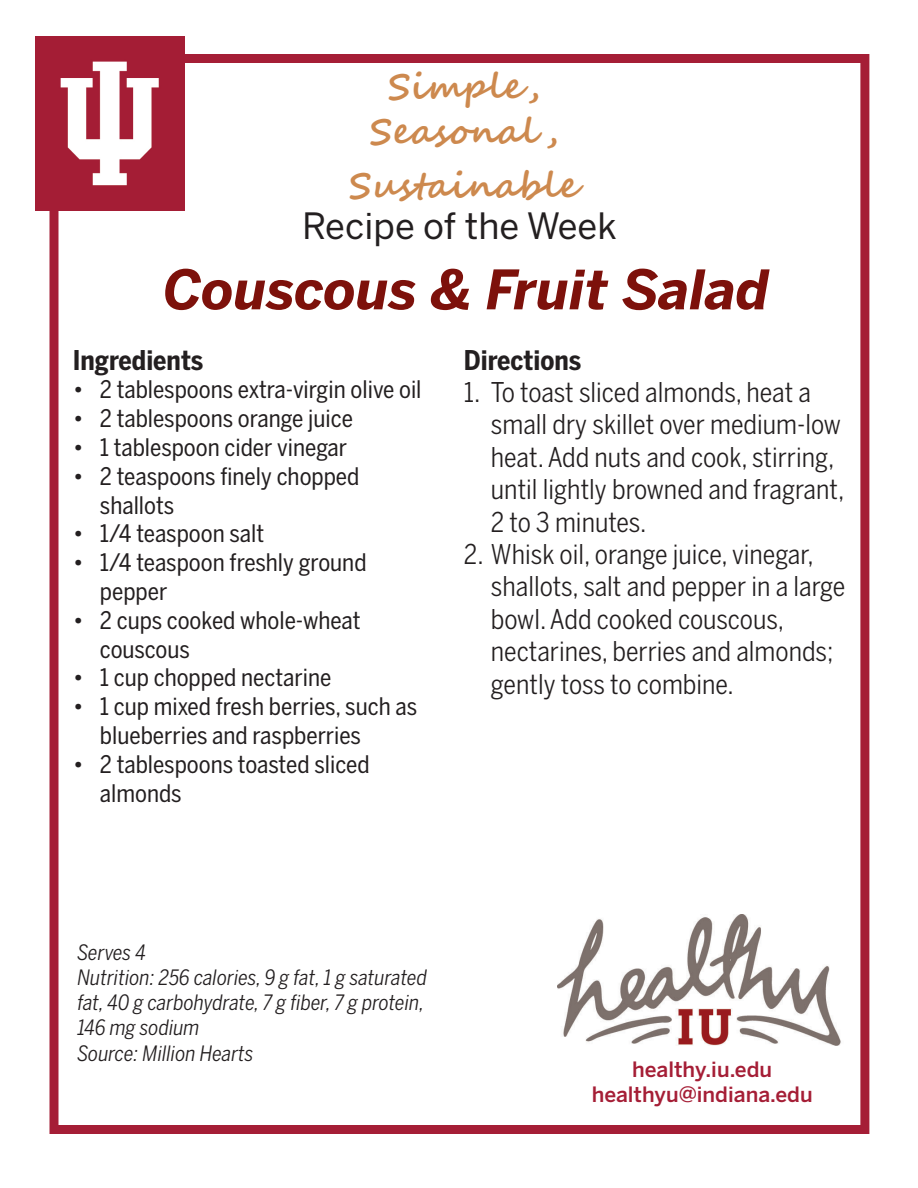
<style>
.page{position:relative;width:918px;height:1188px;background:#fff}
.page>*{position:absolute;margin:0;border:0;box-sizing:border-box;transform-origin:0 0}
.t1{font:italic 700 54px "Benton Sans";color:#7d110b}
.t2{font:700 36px "Segoe Script";color:#cd894e}
.t3{font:36px "Benton Sans";color:#231f20}
.t4{font:27px/32.4px "Benton Sans Cond";color:#231f20}
.t5{font:700 27px "Benton Sans Cond";color:#231f20}
.t6{font:24px/28.8px "Benton Sans Cond";color:#231f20}
.t7{font:italic 21px/25.2px "Benton Sans Cond";color:#231f20}
.t8{font:500 21px "Benton Sans";color:#a51e36}
</style>
<div class="page">
<div style="left:50px;top:54px;width:819px;height:1080px;border:9px solid #a51e36"></div>
<img style="left:557px;top:915px;width:284px;height:130px">
<img style="left:36px;top:36px;width:149px;height:175px">
<p class="t2" style="left:388px;top:57px;width:153px">Simple ,</p>
<p class="t2" style="left:370px;top:102px;width:189px">Seasonal ,</p>
<p class="t2" style="left:350px;top:156px;width:230px">Sustainable</p>
<p class="t3" style="left:302px;top:204px;width:316px">Recipe of the Week</p>
<p class="t1" style="left:163px;top:256px;width:607px">Couscous &amp; Fruit Salad</p>
<p class="t5" style="left:73px;top:343px;width:132px">Ingredients</p>
<p class="t6" style="left:73px;top:375px;width:350px">• 2 tablespoons extra-virgin olive oil</p>
<p class="t6" style="left:73px;top:404px;width:282px">• 2 tablespoons orange juice</p>
<p class="t6" style="left:73px;top:433px;width:276px">• 1 tablespoon cider vinegar</p>
<p class="t6" style="left:100px;top:462px;width:261px;text-indent:-27px">• 2 teaspoons finely chopped shallots</p>
<p class="t6" style="left:73px;top:519px;width:193px">• 1/4 teaspoon salt</p>
<p class="t6" style="left:100px;top:548px;width:268px;text-indent:-27px">• 1/4 teaspoon freshly ground pepper</p>
<p class="t6" style="left:100px;top:606px;width:262px;text-indent:-27px">• 2 cups cooked whole-wheat couscous</p>
<p class="t6" style="left:73px;top:663px;width:260px">• 1 cup chopped nectarine</p>
<p class="t6" style="left:100px;top:692px;width:319px;text-indent:-27px">• 1 cup mixed fresh berries, such as blueberries and raspberries</p>
<p class="t6" style="left:100px;top:750px;width:271px;text-indent:-27px">• 2 tablespoons toasted sliced almonds</p>
<p class="t5" style="left:464px;top:343px;width:119px">Directions</p>
<p class="t4" style="left:491px;top:376px;width:355px;text-indent:-27px">1. To toast sliced almonds, heat a small dry skillet over medium-low heat. Add nuts and cook, stirring, until lightly browned and fragrant,<br>2 to 3 minutes.</p>
<p class="t4" style="left:491px;top:538px;width:356px;text-indent:-27px">2. Whisk oil, orange juice, vinegar, shallots, salt and pepper in a large bowl. Add cooked couscous, nectarines, berries and almonds; gently toss to combine.</p>
<p class="t7" style="left:77px;top:939px;width:70px">Serves 4</p>
<p class="t7" style="left:77px;top:965px;width:351px">Nutrition: 256 calories, 9 g fat, 1 g saturated fat, 40 g carbohydrate, 7 g fiber, 7 g protein,<br>146 mg sodium</p>
<p class="t7" style="left:77px;top:1040px;width:178px">Source: Million Hearts</p>
<p class="t8" style="left:632px;top:1056px;width:141px">healthy.iu.edu</p>
<p class="t8" style="left:592px;top:1081px;width:223px">healthyu@indiana.edu</p>
</div>
